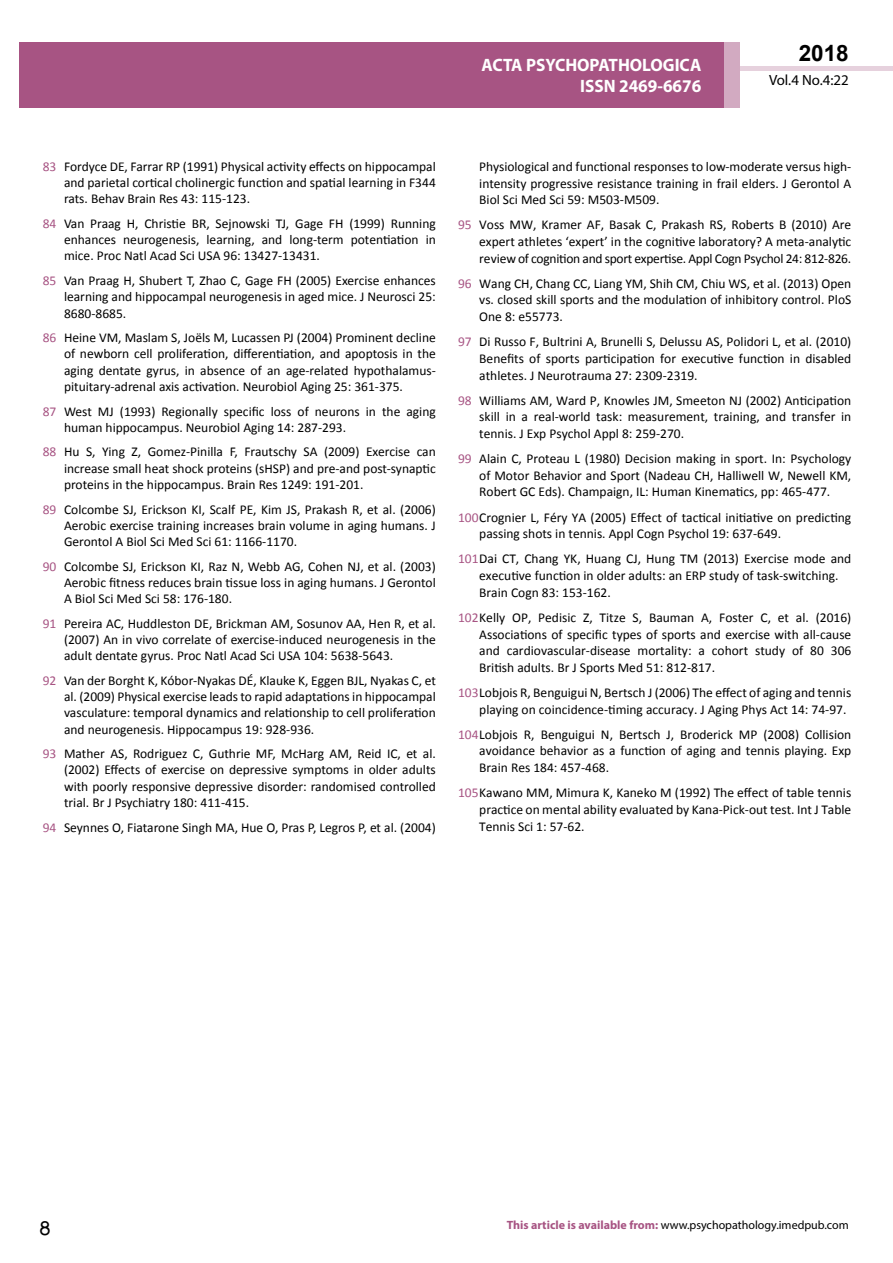
<style>
.page{position:relative;width:893px;height:1263px;background:#fff}
.page>*{position:absolute;margin:0;border:0;box-sizing:border-box;transform-origin:0 0}
.t1{font:25.5px "Tunga";color:#000}
.t2{font:700 22.5px "Arial";color:#000}
.t3{font:700 18px/21.6px "Myriad Pro";color:#fff;text-align:right;scale:.96 1}
.t4{font:14.85px "Myriad Pro";color:#000}
.t5{font:13.5px/16.2px "Calibri";color:#000;text-align:justify}
.t6{font:12px "Myriad Pro";color:#000}
.s1{color:#a75483}
.s2{font-weight:700;color:#a75483}
</style>
<div class="page">
<div style="left:722px;top:66px;width:171px;height:5px;background:#e6d1dd"></div>
<div style="left:19px;top:42px;width:706px;height:66px;background:#a75483"></div>
<div style="left:725px;top:43px;width:15px;height:65px;background:#d2aac1"></div>
<h3 class="t3" style="left:482px;top:53px;width:230px">ACTA PSYCHOPATHOLOGICA<br>ISSN 2469-6676</h3>
<h2 class="t2" style="left:799px;top:38px;width:52px">2018</h2>
<p class="t4" style="left:769px;top:71px;width:81px">Vol.4 No.4:22</p>
<p class="t5" style="left:64px;top:158px;width:373px;text-indent:-21px"><span class="s1">83</span> Fordyce DE, Farrar RP (1991) Physical activity effects on hippocampal and parietal cortical cholinergic function and spatial learning in F344 rats. Behav Brain Res 43: 115-123.</p>
<p class="t5" style="left:64px;top:215px;width:373px;text-indent:-21px"><span class="s1">84</span> Van Praag H, Christie BR, Sejnowski TJ, Gage FH (1999) Running enhances neurogenesis, learning, and long-term potentiation in mice. Proc Natl Acad Sci USA 96: 13427-13431.</p>
<p class="t5" style="left:64px;top:273px;width:373px;text-indent:-21px"><span class="s1">85</span> Van Praag H, Shubert T, Zhao C, Gage FH (2005) Exercise enhances learning and hippocampal neurogenesis in aged mice. J Neurosci 25:<br>8680-8685.</p>
<p class="t5" style="left:64px;top:330px;width:373px;text-indent:-21px"><span class="s1">86</span> Heine VM, Maslam S, Joëls M, Lucassen PJ (2004) Prominent decline of newborn cell proliferation, differentiation, and apoptosis in the aging dentate gyrus, in absence of an age-related hypothalamus&shy;pituitary-adrenal axis activation. Neurobiol Aging 25: 361-375.</p>
<p class="t5" style="left:64px;top:403px;width:373px;text-indent:-21px"><span class="s1">87</span> West MJ (1993) Regionally specific loss of neurons in the aging human hippocampus. Neurobiol Aging 14: 287-293.</p>
<p class="t5" style="left:64px;top:444px;width:373px;text-indent:-21px"><span class="s1">88</span> Hu S, Ying Z, Gomez-Pinilla F, Frautschy SA (2009) Exercise can increase small heat shock proteins (sHSP) and pre-and post-synaptic proteins in the hippocampus. Brain Res 1249: 191-201.</p>
<p class="t5" style="left:64px;top:501px;width:373px;text-indent:-21px"><span class="s1">89</span> Colcombe SJ, Erickson KI, Scalf PE, Kim JS, Prakash R, et al. (2006)<br>Aerobic exercise training increases brain volume in aging humans. J Gerontol A Biol Sci Med Sci 61: 1166-1170.</p>
<p class="t5" style="left:64px;top:558px;width:373px;text-indent:-21px"><span class="s1">90</span> Colcombe SJ, Erickson KI, Raz N, Webb AG, Cohen NJ, et al. (2003)<br>Aerobic fitness reduces brain tissue loss in aging humans. J Gerontol A Biol Sci Med Sci 58: 176-180.</p>
<p class="t5" style="left:64px;top:615px;width:373px;text-indent:-21px"><span class="s1">91</span> Pereira AC, Huddleston DE, Brickman AM, Sosunov AA, Hen R, et al. (2007) An in vivo correlate of exercise-induced neurogenesis in the adult dentate gyrus. Proc Natl Acad Sci USA 104: 5638-5643.</p>
<p class="t5" style="left:64px;top:672px;width:373px;text-indent:-21px"><span class="s1">92</span> Van der Borght K, Kóbor-Nyakas DÉ, Klauke K, Eggen BJL, Nyakas C, et al. (2009) Physical exercise leads to rapid adaptations in hippocampal vasculature: temporal dynamics and relationship to cell proliferation and neurogenesis. Hippocampus 19: 928-936.</p>
<p class="t5" style="left:64px;top:746px;width:373px;text-indent:-21px"><span class="s1">93</span> Mather AS, Rodriguez C, Guthrie MF, McHarg AM, Reid IC, et al. (2002) Effects of exercise on depressive symptoms in older adults with poorly responsive depressive disorder: randomised controlled trial. Br J Psychiatry 180: 411-415.</p>
<p class="t5" style="left:43px;top:819px;width:395px"><span class="s1">94</span> Seynnes O, Fiatarone Singh MA, Hue O, Pras P, Legros P, et al. (2004)</p>
<p class="t5" style="left:479px;top:158px;width:374px;line-height:16.6px">Physiological and functional responses to low-moderate versus high&shy;intensity progressive resistance training in frail elders. J Gerontol A Biol Sci Med Sci 59: M503-M509.</p>
<p class="t5" style="left:479px;top:217px;width:374px;line-height:16.6px;text-indent:-21px"><span class="s1">95</span> Voss MW, Kramer AF, Basak C, Prakash RS, Roberts B (2010) Are expert athletes ‘expert’ in the cognitive laboratory? A meta‐analytic review of cognition and sport expertise. Appl Cogn Psychol 24: 812-826.</p>
<p class="t5" style="left:479px;top:275px;width:374px;line-height:16.6px;text-indent:-21px"><span class="s1">96</span> Wang CH, Chang CC, Liang YM, Shih CM, Chiu WS, et al. (2013) Open vs. closed skill sports and the modulation of inhibitory control. PloS One 8: e55773.</p>
<p class="t5" style="left:479px;top:333px;width:374px;line-height:16.6px;text-indent:-21px"><span class="s1">97</span> Di Russo F, Bultrini A, Brunelli S, Delussu AS, Polidori L, et al. (2010)<br>Benefits of sports participation for executive function in disabled athletes. J Neurotrauma 27: 2309-2319.</p>
<p class="t5" style="left:479px;top:392px;width:374px;line-height:16.6px;text-indent:-21px"><span class="s1">98</span> Williams AM, Ward P, Knowles JM, Smeeton NJ (2002) Anticipation skill in a real-world task: measurement, training, and transfer in tennis. J Exp Psychol Appl 8: 259-270.</p>
<p class="t5" style="left:479px;top:450px;width:374px;line-height:16.6px;text-indent:-21px"><span class="s1">99</span> Alain C, Proteau L (1980) Decision making in sport. In: Psychology of Motor Behavior and Sport (Nadeau CH, Halliwell W, Newell KM, Robert GC Eds). Champaign, IL: Human Kinematics, pp: 465-477.</p>
<p class="t5" style="left:479px;top:509px;width:374px;line-height:16.6px;text-indent:-21px"><span class="s1">100</span>Crognier L, Féry YA (2005) Effect of tactical initiative on predicting passing shots in tennis. Appl Cogn Psychol 19: 637-649.</p>
<p class="t5" style="left:479px;top:551px;width:374px;line-height:16.6px;text-align:left;text-indent:-21px"><span class="s1">101</span>Dai CT, Chang YK, Huang CJ, Hung TM (2013) Exercise mode and executive function in older adults: an ERP study of task-switching.<br>Brain Cogn 83: 153-162.</p>
<p class="t5" style="left:479px;top:609px;width:374px;line-height:16.6px;text-indent:-21px"><span class="s1">102</span>Kelly OP, Pedisic Z, Titze S, Bauman A, Foster C, et al. (2016)<br>Associations of specific types of sports and exercise with all-cause and cardiovascular-disease mortality: a cohort study of 80 306<br>British adults. Br J Sports Med 51: 812-817.</p>
<p class="t5" style="left:479px;top:684px;width:374px;line-height:16.6px;text-indent:-21px"><span class="s1">103</span>Lobjois R, Benguigui N, Bertsch J (2006) The effect of aging and tennis playing on coincidence-timing accuracy. J Aging Phys Act 14: 74-97.</p>
<p class="t5" style="left:479px;top:726px;width:374px;line-height:16.6px;text-indent:-21px"><span class="s1">104</span>Lobjois R, Benguigui N, Bertsch J, Broderick MP (2008) Collision avoidance behavior as a function of aging and tennis playing. Exp Brain Res 184: 457-468.</p>
<p class="t5" style="left:479px;top:784px;width:374px;line-height:16.6px;text-indent:-21px"><span class="s1">105</span>Kawano MM, Mimura K, Kaneko M (1992) The effect of table tennis practice on mental ability evaluated by Kana-Pick-out test. Int J Table Tennis Sci 1: 57-62.</p>
<h1 class="t1" style="left:39px;top:1211px;width:13px">8</h1>
<p class="t6" style="left:507px;top:1218px;width:343px"><span class="s2">This article is available from:</span> www.psychopathology.imedpub.com</p>
</div>
